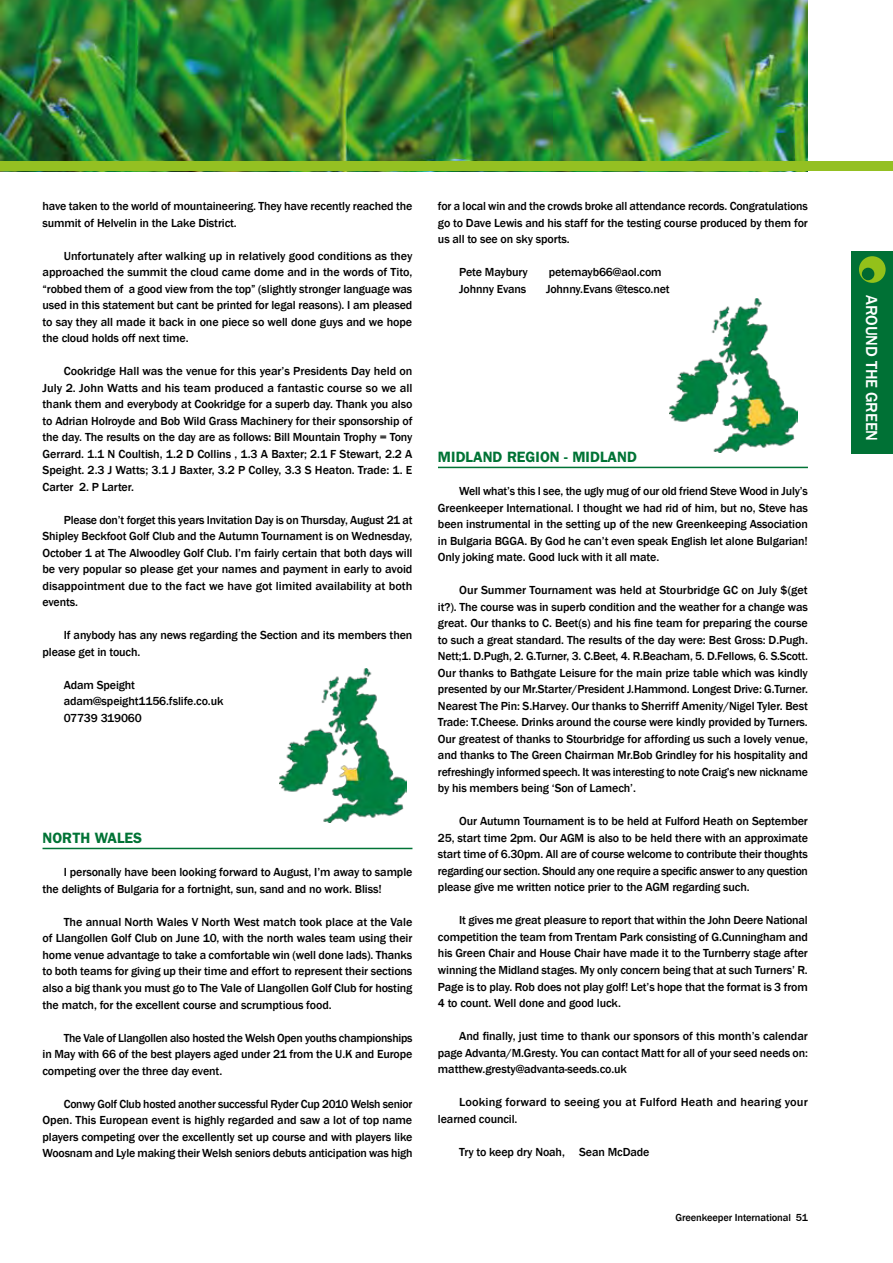
<style>
.page{position:relative;width:893px;height:1263px;background:#fff}
.page>*{position:absolute;margin:0;border:0;box-sizing:border-box;transform-origin:0 0}
.t1{font:500 16.5px "Franklin Gothic";letter-spacing:-.005em;color:#fff}
.t2{font:600 15px "Franklin Gothic";color:#007335}
.t3{font:500 12px/16.5px "Franklin Gothic";letter-spacing:-.01em;color:#000;text-align:justify}
.t4{font:500 12px/16.5px "Franklin Gothic";letter-spacing:-.01em;color:#000;scale:1.04 1}
.t5{font:500 10.5px "Franklin Gothic";letter-spacing:-.01em;color:#000}
</style>
<div class="page">
<img style="left:1px;top:0;width:807px;height:162px">
<div style="left:852px;top:251px;width:41px;height:202px;background:#007135"></div>
<div style="left:859px;top:256px;width:26px;height:27px;background:#93c11a;border-radius:50%"></div>
<div style="left:862px;top:268px;width:12px;height:12px;background:#006930;border-radius:50%"></div>
<div style="left:0;top:162px;width:893px;height:9px;background:#94c022"></div>
<hr style="left:43px;top:848px;width:369px;height:1px;background:#007335">
<hr style="left:438px;top:467px;width:370px;height:1px;background:#007335">
<img style="left:670px;top:299px;width:127px;height:154px">
<img style="left:279px;top:668px;width:128px;height:154px">
<p class="t3" style="left:43px;top:198px;width:371px">have taken to the world of mountaineering. They have recently reached the summit of Helvelin in the Lake District.</p>
<p class="t3" style="left:43px;top:248px;width:371px;text-indent:21px">Unfortunately after walking up in relatively good conditions as they approached the summit the cloud came dome and in the words of Tito, “robbed them of a good view from the top” (slightly stronger language was used in this statement but cant be printed for legal reasons). I am pleased to say they all made it back in one piece so well done guys and we hope the cloud holds off next time.</p>
<p class="t3" style="left:43px;top:363px;width:371px;text-indent:21px">Cookridge Hall was the venue for this year’s Presidents Day held on July 2. John Watts and his team produced a fantastic course so we all thank them and everybody at Cookridge for a superb day. Thank you also to Adrian Holroyde and Bob Wild Grass Machinery for their sponsorship of the day. The results on the day are as follows: Bill Mountain Trophy = Tony Gerrard. 1.1 N Coultish, 1.2 D Collins , 1.3 A Baxter; 2.1 F Stewart, 2.2 A Speight. 2.3 J Watts; 3.1 J Baxter, 3.2 P Colley, 3.3 S Heaton. Trade: 1. E Carter 2. P Larter.</p>
<p class="t3" style="left:43px;top:512px;width:371px;text-indent:21px">Please don’t forget this years Invitation Day is on Thursday, August 21 at Shipley Beckfoot Golf Club and the Autumn Tournament is on Wednesday, October 1 at The Alwoodley Golf Club. I’m fairly certain that both days will be very popular so please get your names and payment in early to avoid disappointment due to the fact we have got limited availability at both events.</p>
<p class="t3" style="left:43px;top:627px;width:371px;text-indent:21px">If anybody has any news regarding the Section and its members then please get in touch.</p>
<p class="t3" style="left:64px;top:677px;width:161px;text-align:left">Adam Speight adam@speight1156.fslife.co.uk<br>07739 319060</p>
<p class="t2" style="left:43px;top:829px;width:20px">NORT</p>
<p class="t2" style="left:80px;top:829px;width:37px">H WALES</p>
<p class="t3" style="left:43px;top:864px;width:371px;text-indent:21px">I personally have been looking forward to August, I’m away to sample the delights of Bulgaria for a fortnight, sun, sand and no work. Bliss!</p>
<p class="t3" style="left:43px;top:914px;width:371px;text-indent:21px">The annual North Wales V North West match took place at the Vale of Llangollen Golf Club on June 10, with the north wales team using their home venue advantage to take a comfortable win (well done lads). Thanks to both teams for giving up their time and effort to represent their sections also a big thank you must go to The Vale of Llangollen Golf Club for hosting the match, for the excellent course and scrumptious food.</p>
<p class="t3" style="left:43px;top:1029px;width:371px;text-indent:21px">The Vale of Llangollen also hosted the Welsh Open youths championships in May with 66 of the best players aged under 21 from the U.K and Europe competing over the three day event.</p>
<p class="t3" style="left:43px;top:1095px;width:371px;text-indent:21px">Conwy Golf Club hosted another successful Ryder Cup 2010 Welsh senior Open. This European event is highly regarded and saw a lot of top name players competing over the excellently set up course and with players like Woosnam and Lyle making their Welsh seniors debuts anticipation was high</p>
<p class="t3" style="left:438px;top:198px;width:371px">for a local win and the crowds broke all attendance records. Congratulations go to Dave Lewis and his staff for the testing course produced by them for us all to see on sky sports.</p>
<p class="t3" style="left:459px;top:264px;width:70px">Pete Maybury</p>
<p class="t3" style="left:549px;top:264px;width:114px">petemayb66@aol.com</p>
<p class="t3" style="left:459px;top:281px;width:69px">Johnny Evans</p>
<p class="t3" style="left:546px;top:281px;width:125px">Johnny.Evans @tesco.net</p>
<p class="t2" style="left:438px;top:448px;width:23px">MIDLAND</p>
<p class="t2" style="left:507px;top:448px;width:20px">REGION</p>
<p class="t2" style="left:564px;top:448px;width:31px">- MIDLAND</p>
<p class="t3" style="left:438px;top:483px;width:371px;text-indent:21px">Well what’s this I see, the ugly mug of our old friend Steve Wood in July’s Greenkeeper International. I thought we had rid of him, but no, Steve has been instrumental in the setting up of the new Greenkeeping Association in Bulgaria BGGA. By God he can’t even speak English let alone Bulgarian!<br>Only joking mate. Good luck with it all mate.</p>
<p class="t3" style="left:438px;top:582px;width:372px;text-indent:21px">Our Summer Tournament was held at Stourbridge GC on July $(get it?). The course was in superb condition and the weather for a change was great. Our thanks to C. Beet(s) and his fine team for preparing the course to such a great standard. The results of the day were: Best Gross: D.Pugh.<br>Nett;1. D.Pugh, 2. G.Turner, 3. C.Beet, 4. R.Beacham, 5. D.Fellows, 6. S.Scott.<br>Our thanks to Bathgate Leisure for the main prize table which was kindly presented by our Mr.Starter/President J.Hammond. Longest Drive: G.Turner.<br>Nearest The Pin: S.Harvey. Our thanks to Sherriff Amenity/Nigel Tyler. Best Trade: T.Cheese. Drinks around the course were kindly provided by Turners.<br>Our greatest of thanks to Stourbridge for affording us such a lovely venue, and thanks to The Green Chairman Mr.Bob Grindley for his hospitality and refreshingly informed speech. It was interesting to note Craig’s new nickname by his members being ‘Son of Lamech’.</p>
<p class="t3" style="left:438px;top:813px;width:371px;text-indent:21px">Our Autumn Tournament is to be held at Fulford Heath on September 25, start time 2pm. Our AGM is also to be held there with an approximate start time of 6.30pm. All are of course welcome to contribute their thoughts regarding our section. Should any one require a specific answer to any question please give me written notice prier to the AGM regarding such.</p>
<p class="t3" style="left:438px;top:912px;width:371px;text-indent:21px">It gives me great pleasure to report that within the John Deere National competition the team from Trentam Park consisting of G.Cunningham and his Green Chair and House Chair have made it to the Turnberry stage after winning the Midland stages. My only concern being that at such Turners’ R.<br>Page is to play. Rob does not play golf! Let’s hope that the format is 3 from 4 to count. Well done and good luck.</p>
<p class="t3" style="left:438px;top:1028px;width:371px;text-indent:21px">And finally, just time to thank our sponsors of this month’s calendar page Advanta/M.Gresty. You can contact Matt for all of your seed needs on: matthew.gresty@advanta-seeds.co.uk</p>
<p class="t4" style="left:438px;top:1094px;width:357px;text-indent:21px">Looking forward to seeing you at Fulford Heath and hearing your learned council.</p>
<p class="t3" style="left:459px;top:1143px;width:192px">Try to keep dry Noah, Sean McDade</p>
<p class="t5" style="left:675px;top:1211px;width:134px">Greenkeeper International 51</p>
<h1 class="t1" style="left:882px;top:295px;width:148px;rotate:90deg">AROUND THE GREEN</h1>
</div>
